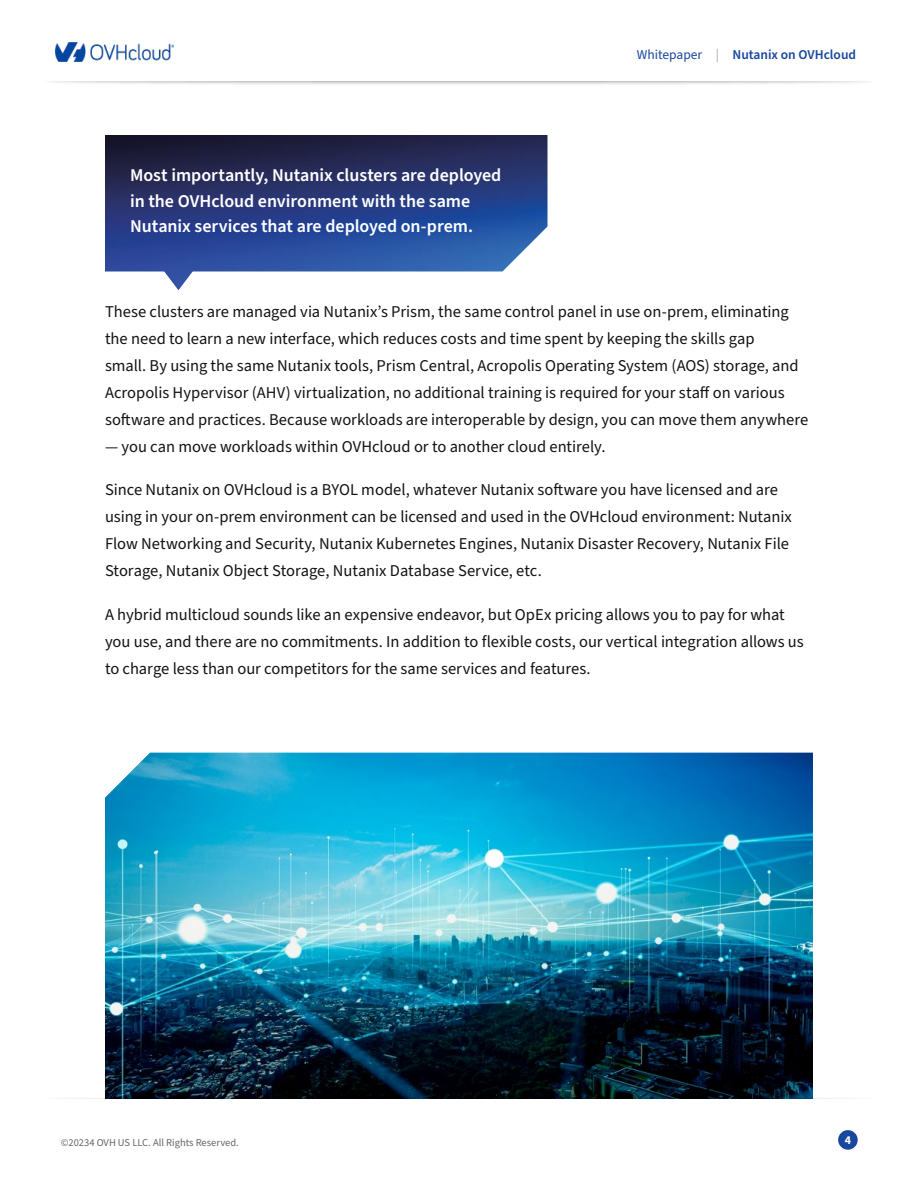
<style>
.page{position:relative;width:918px;height:1188px;background:#fff}
.page>*{position:absolute;margin:0;border:0;box-sizing:border-box;transform-origin:0 0}
.t1{font:600 18px/25.5px "Source Sans Pro";letter-spacing:-.005em;color:#fff}
.t2{font:16.5px/27px "Source Sans Pro";letter-spacing:-.005em;color:#131313}
.t3{font:600 13.5px "Source Sans Pro";color:#17479e}
.t4{font:700 12px "Source Sans Pro";color:#fff}
.t5{font:10.5px "Source Sans Pro";color:#666}
.s1{font-weight:400}
.s2{font-weight:400;color:#a7a7a7}
</style>
<div class="page">
<div style="left:838px;top:1130px;width:20px;height:20px;background:#17479e;border-radius:50%"></div>
<img style="left:105px;top:753px;width:708px;height:342px">
<img style="left:105px;top:135px;width:443px;height:137px">
<img style="left:162px;top:269px;width:33px;height:21px">
<div style="left:42px;top:70px;width:835px;height:16px;background:#000;opacity:.75"></div>
<div style="left:20px;top:70px;width:879px;height:11px;background:#fff"></div>
<div style="left:42px;top:1095px;width:835px;height:16px;background:#000;opacity:.75"></div>
<div style="left:20px;top:1100px;width:879px;height:11px;background:#fff"></div>
<img style="left:56px;top:43px;width:118px;height:18px">
<p class="t1" style="left:130px;top:163px;width:373px">Most importantly, Nutanix clusters are deployed in the OVHcloud environment with the same<br>Nutanix services that are deployed on-prem.</p>
<p class="t3" style="left:637px;top:45px;width:221px"><span class="s1">Whitepaper</span> <span class="s2">|</span> Nutanix on OVHcloud</p>
<p class="t2" style="left:105px;top:298px;width:705px">These clusters are managed via Nutanix’s Prism, the same control panel in use on-prem, eliminating the need to learn a new interface, which reduces costs and time spent by keeping the skills gap<br>small. By using the same Nutanix tools, Prism Central, Acropolis Operating System (AOS) storage, and Acropolis Hypervisor (AHV) virtualization, no additional training is required for your staff on various software and practices. Because workloads are interoperable by design, you can move them anywhere</p>
<p class="t2" style="left:105px;top:433px;width:502px">— you can move workloads within OVHcloud or to another cloud entirely.</p>
<p class="t2" style="left:105px;top:477px;width:688px">Since Nutanix on OVHcloud is a BYOL model, whatever Nutanix software you have licensed and are using in your on-prem environment can be licensed and used in the OVHcloud environment: Nutanix Flow Networking and Security, Nutanix Kubernetes Engines, Nutanix Disaster Recovery, Nutanix File Storage, Nutanix Object Storage, Nutanix Database Service, etc.</p>
<p class="t2" style="left:105px;top:601px;width:700px">A hybrid multicloud sounds like an expensive endeavor, but OpEx pricing allows you to pay for what you use, and there are no commitments. In addition to flexible costs, our vertical integration allows us to charge less than our competitors for the same services and features.</p>
<p class="t5" style="left:61px;top:1136px;width:180px">©20234 OVH US LLC. All Rights Reserved.</p>
<p class="t4" style="left:845px;top:1132px;width:8px">4</p>
</div>
